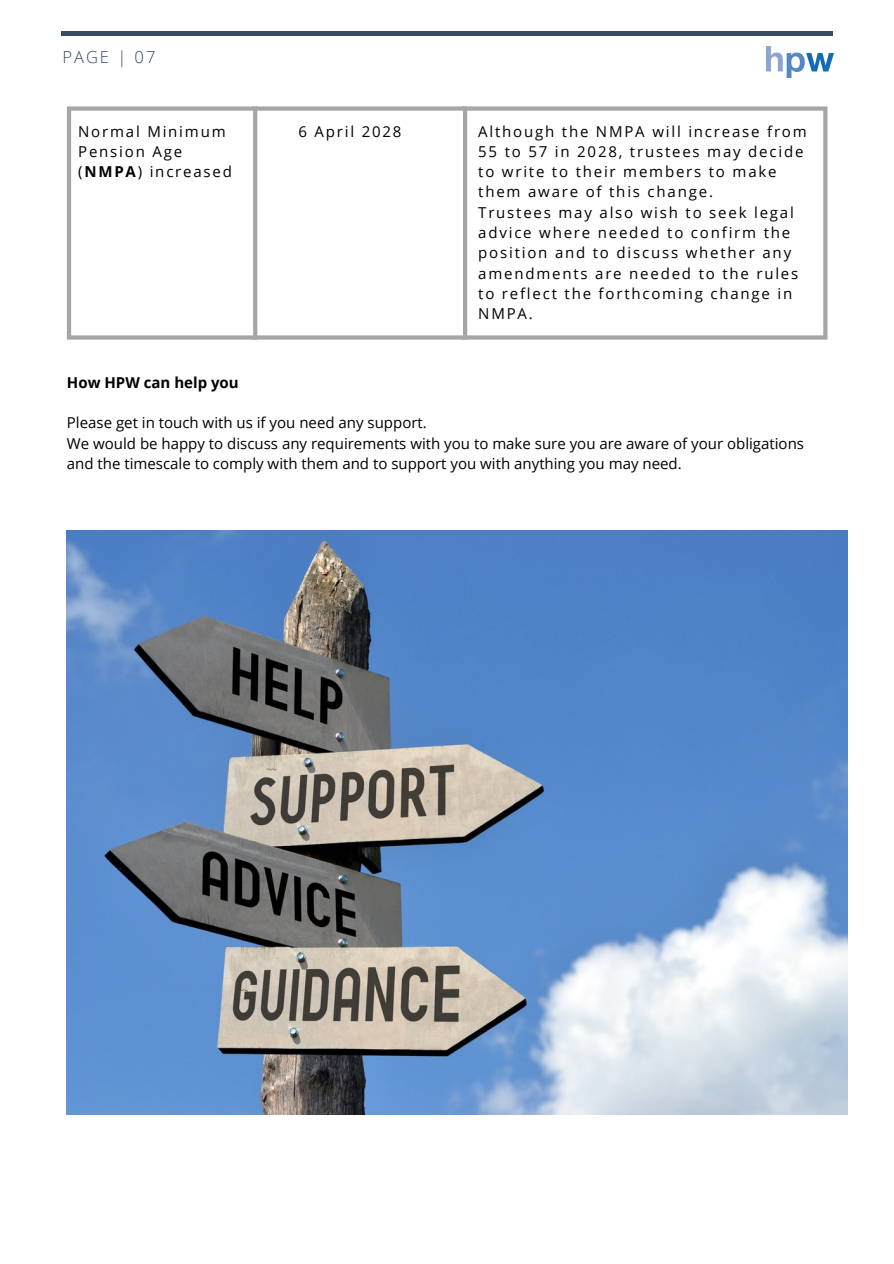
<style>
.page{position:relative;width:894px;height:1264px;background:#fff}
.page>*{position:absolute;margin:0;border:0;box-sizing:border-box;transform-origin:0 0}
.t1{font:300 16.5px "Open Sans";letter-spacing:.12em;color:#364d62}
.t2{font:15px/20.2px "Open Sans";letter-spacing:.12em;color:#000}
.t3{font:15px/20.2px "Open Sans";color:#000}
.t4{font:700 15px "Open Sans";color:#000}
.s1{font-weight:700}
</style>
<div class="page">
<svg style="left:823px;top:335px;width:4px;height:4px"></svg>
<svg style="left:823px;top:111px;width:4px;height:224px"></svg>
<svg style="left:467px;top:335px;width:356px;height:4px"></svg>
<svg style="left:823px;top:106px;width:4px;height:5px"></svg>
<div style="left:465px;top:106px;width:358px;height:5px;background:#a6a6a6"></div>
<svg style="left:463px;top:335px;width:4px;height:4px"></svg>
<hr style="left:463px;top:111px;width:4px;height:224px;background:#a6a6a6">
<svg style="left:257px;top:335px;width:206px;height:4px"></svg>
<svg style="left:463px;top:106px;width:4px;height:5px"></svg>
<div style="left:256px;top:106px;width:207px;height:5px;background:#a6a6a6"></div>
<svg style="left:253px;top:335px;width:4px;height:4px"></svg>
<hr style="left:67px;top:111px;width:4px;height:224px;background:#a6a6a6">
<svg style="left:67px;top:335px;width:4px;height:4px"></svg>
<hr style="left:253px;top:111px;width:4px;height:224px;background:#a6a6a6">
<svg style="left:71px;top:335px;width:182px;height:4px"></svg>
<svg style="left:253px;top:106px;width:4px;height:5px"></svg>
<svg style="left:67px;top:106px;width:4px;height:5px"></svg>
<div style="left:71px;top:106px;width:182px;height:5px;background:#a6a6a6"></div>
<img style="left:67px;top:531px;width:780px;height:583px">
<hr style="left:61px;top:32px;width:771px;height:3px;background:#364d62">
<img style="left:766px;top:47px;width:67px;height:30px">
<p class="t1" style="left:62px;top:45px;width:94px">PAGE | 07</p>
<p class="t2" style="left:78px;top:121px;width:155px">Normal Minimum<br>Pension Age (<span class="s1">NMPA</span>) increased</p>
<p class="t2" style="left:298px;top:121px;width:104px">6 April 2028</p>
<p class="t2" style="left:478px;top:121px;width:330px">Although the NMPA will increase from<br>55 to 57 in 2028, trustees may decide to write to their members to make them aware of this change.<br>Trustees may also wish to seek legal advice where needed to confirm the position and to discuss whether any amendments are needed to the rules to reflect the forthcoming change in<br>NMPA.</p>
<p class="t4" style="left:67px;top:372px;width:173px">How HPW can help you</p>
<p class="t3" style="left:67px;top:412px;width:738px">Please get in touch with us if you need any support.<br>We would be happy to discuss any requirements with you to make sure you are aware of your obligations and the timescale to comply with them and to support you with anything you may need.</p>
</div>
